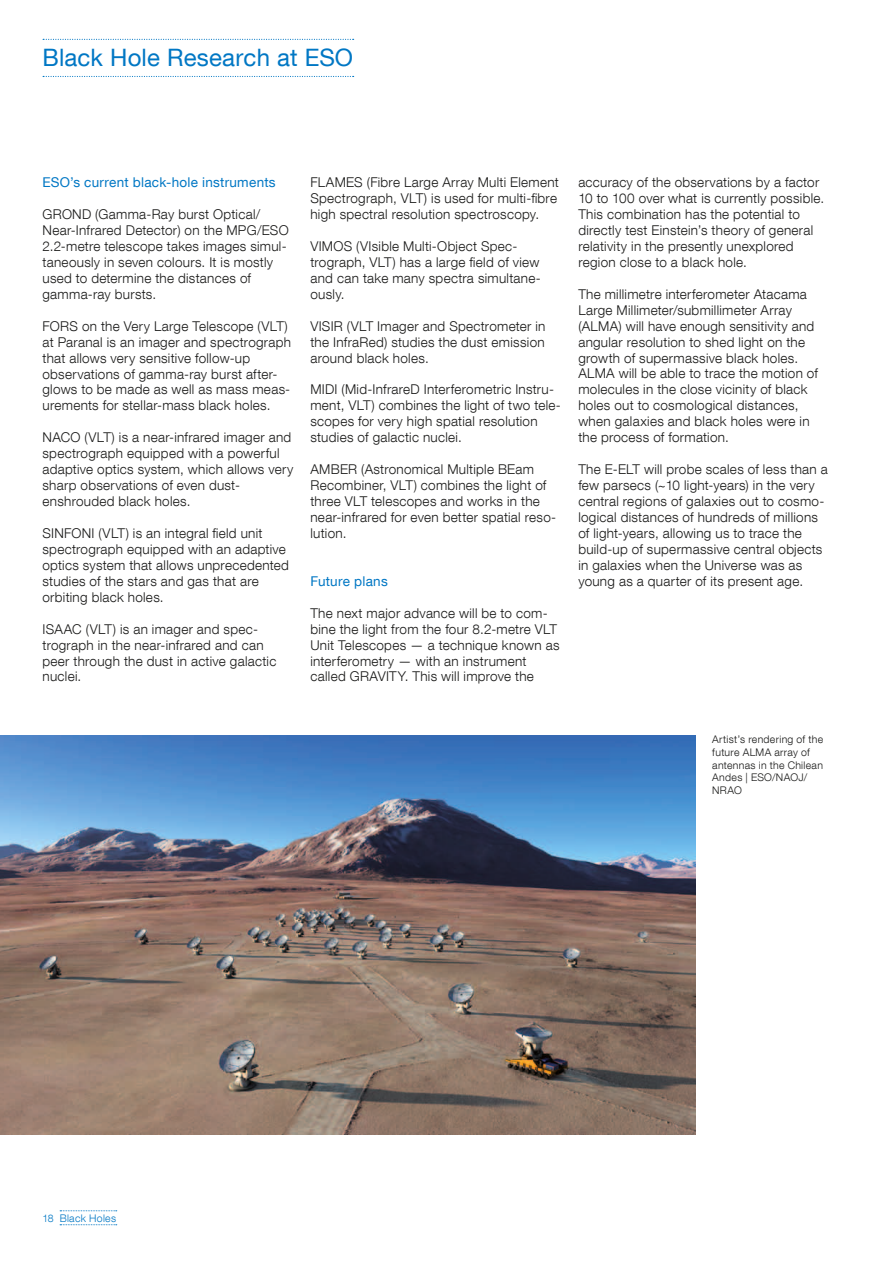
<style>
.page{position:relative;width:893px;height:1263px;background:#fff}
.page>*{position:absolute;margin:0;border:0;box-sizing:border-box;transform-origin:0 0}
.t1{font:24px "Helvetica Neue LT Com";letter-spacing:.005em;color:#0077c4}
.t2{font:300 13.5px/15.9px "Helvetica Neue LT Com";letter-spacing:.02em;color:#191918}
.t3{font:13.5px "Helvetica Neue LT Com";letter-spacing:.02em;color:#0077c4}
.t4{font:300 10.5px/12.8px "Helvetica Neue LT Com";letter-spacing:.03em;color:#191918}
.t5{font:300 10.5px "Helvetica Neue LT Com";letter-spacing:.03em;color:#0077c4}
</style>
<div class="page">
<svg style="left:60px;top:1210px;width:57px;height:1px"></svg>
<svg style="left:60px;top:1224px;width:57px;height:1px"></svg>
<svg style="left:43px;top:39px;width:311px;height:1px"></svg>
<svg style="left:43px;top:76px;width:311px;height:1px"></svg>
<img style="left:0;top:736px;width:695px;height:398px">
<h1 class="t1" style="left:43px;top:42px;width:312px">Black Hole Research at ESO</h1>
<p class="t3" style="left:43px;top:174px;width:235px">ESO’s current black-hole instruments</p>
<p class="t2" style="left:43px;top:206px;width:248px">GROND (Gamma-Ray burst Optical/ Near-Infrared Detector) on the MPG/ESO 2.2-metre telescope takes images simul&shy;taneously in seven colours. It is mostly used to determine the distances of gamma-ray bursts.</p>
<p class="t2" style="left:43px;top:318px;width:250px">FORS on the Very Large Telescope (VLT) at Paranal is an imager and spectrograph that allows very sensitive follow-up observations of gamma-ray burst after&shy;glows to be made as well as mass meas&shy;urements for stellar-mass black holes.</p>
<p class="t2" style="left:43px;top:429px;width:252px">NACO (VLT) is a near-infrared imager and spectrograph equipped with a powerful adaptive optics system, which allows very sharp observations of even dust&shy;enshrouded black holes.</p>
<p class="t2" style="left:43px;top:525px;width:248px">SINFONI (VLT) is an integral field unit spectrograph equipped with an adaptive optics system that allows unprecedented studies of the stars and gas that are orbiting black holes.</p>
<p class="t2" style="left:43px;top:621px;width:235px">ISAAC (VLT) is an imager and spec&shy;trograph in the near-infrared and can peer through the dust in active galactic nuclei.</p>
<p class="t2" style="left:310px;top:174px;width:250px">FLAMES (Fibre Large Array Multi Element<br>Spectrograph, VLT) is used for multi-fibre high spectral resolution spectroscopy.</p>
<p class="t2" style="left:310px;top:238px;width:232px">VIMOS (VIsible Multi-Object Spec&shy;trograph, VLT) has a large field of view and can take many spectra simultane&shy;ously.</p>
<p class="t2" style="left:310px;top:318px;width:237px;text-align:justify">VISIR (VLT Imager and Spectrometer in the InfraRed) studies the dust emission around black holes.</p>
<p class="t2" style="left:310px;top:381px;width:252px">MIDI (Mid-InfrareD Interferometric Instru&shy;ment, VLT) combines the light of two tele&shy;scopes for very high spatial resolution studies of galactic nuclei.</p>
<p class="t2" style="left:310px;top:461px;width:247px">AMBER (Astronomical Multiple BEam<br>Recombiner, VLT) combines the light of three VLT telescopes and works in the near-infrared for even better spatial reso&shy;lution.</p>
<p class="t3" style="left:310px;top:573px;width:79px">Future plans</p>
<p class="t2" style="left:310px;top:605px;width:251px">The next major advance will be to com&shy;bine the light from the four 8.2-metre VLT Unit Telescopes — a technique known as interferometry — with an instrument called GRAVITY. This will improve the</p>
<p class="t2" style="left:578px;top:174px;width:247px">accuracy of the observations by a factor 10 to 100 over what is currently possible.<br>This combination has the potential to directly test Einstein’s theory of general relativity in the presently unexplored region close to a black hole.</p>
<p class="t2" style="left:578px;top:286px;width:241px">The millimetre interferometer Atacama Large Millimeter/submillimeter Array (ALMA) will have enough sensitivity and angular resolution to shed light on the growth of supermassive black holes.<br>ALMA will be able to trace the motion of molecules in the close vicinity of black holes out to cosmological distances, when galaxies and black holes were in the process of formation.</p>
<p class="t2" style="left:578px;top:461px;width:251px">The E-ELT will probe scales of less than a few parsecs (~10 light-years) in the very central regions of galaxies out to cosmo&shy;logical distances of hundreds of millions of light-years, allowing us to trace the build-up of supermassive central objects in galaxies when the Universe was as young as a quarter of its present age.</p>
<p class="t4" style="left:712px;top:733px;width:112px">Artist’s rendering of the future ALMA array of antennas in the Chilean<br>Andes | ESO/NAOJ/<br>NRAO</p>
<p class="t5" style="left:43px;top:1211px;width:75px">18 Black Holes</p>
</div>
